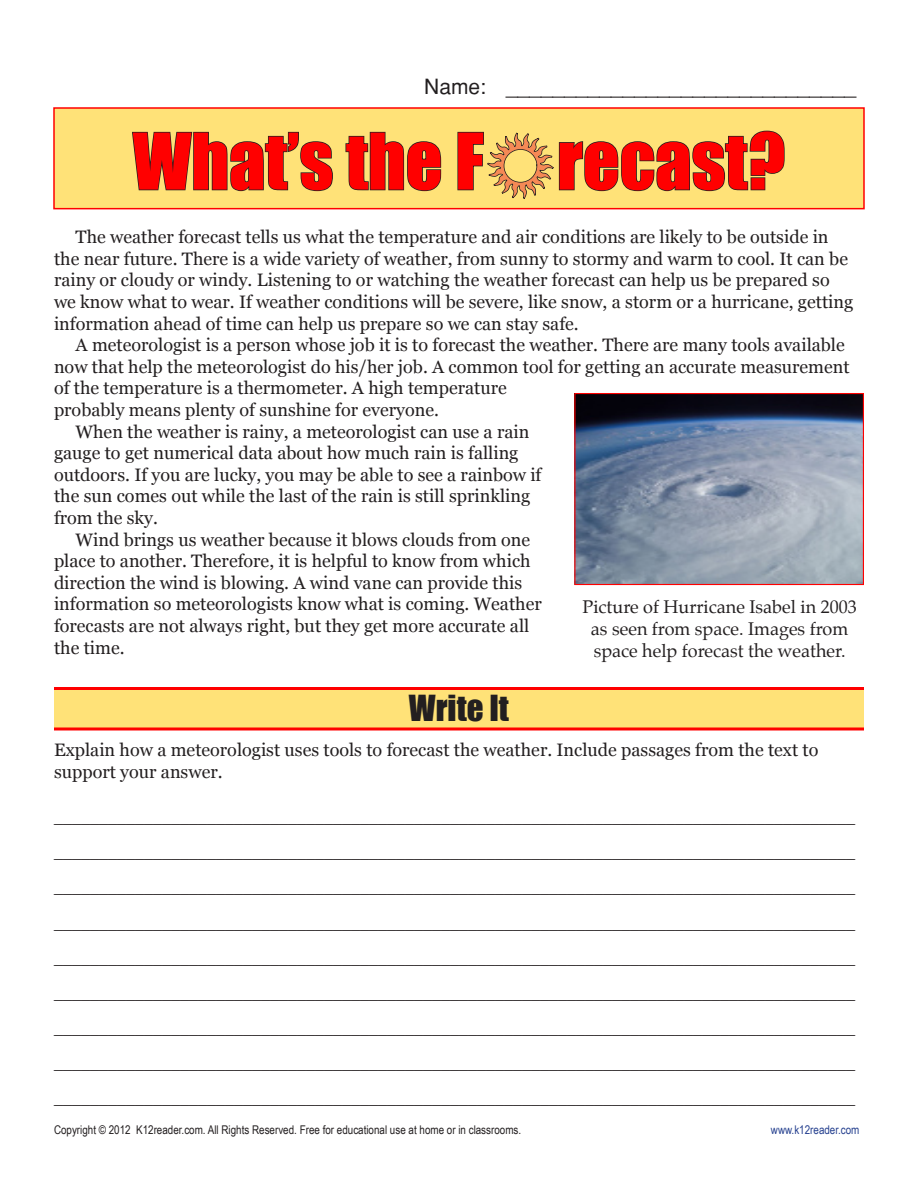
<style>
.page{position:relative;width:918px;height:1188px;background:#fff}
.page>*{position:absolute;margin:0;border:0;box-sizing:border-box;transform-origin:0 0}
.t1{font:72px "Impact";color:#f00}
.t2{font:33px "Impact";color:#231f20}
.t3{font:21px "Helvetica";color:#231f20}
.t4{font:18px/21.6px "Georgia";color:#231f20}
.t5{font:18px/35.1px "Times New Roman";color:#231f20;text-align:justify}
.t6{font:18px/21.6px "Palatino";color:#231f20;text-align:center}
.t7{font:12px "Arial Narrow";color:#231f20}
.t8{font:12px "Arial Narrow";color:#25408f}
.s1{font-family:"Weather Font";font-size:99px;color:#f58955}
</style>
<div class="page">
<div style="left:54px;top:688px;width:810px;height:41px;background:#ffe278"></div>
<img style="left:576px;top:395px;width:286px;height:188px">
<div style="left:574px;top:393px;width:290px;height:192px;border:1px solid #f00"></div>
<hr style="left:54px;top:728px;width:810px;height:2px;background:#f00">
<div style="left:54px;top:108px;width:810px;height:101px;background:#ffe278"></div>
<svg style="left:132px;top:131px;width:201px;height:61px"></svg>
<svg style="left:345px;top:131px;width:97px;height:61px"></svg>
<svg style="left:457px;top:130px;width:328px;height:68px"></svg>
<div style="left:53px;top:107px;width:812px;height:102px;border:2px solid #f00"></div>
<hr style="left:54px;top:687px;width:810px;height:3px;background:#f00">
<p class="t3" style="left:424px;top:74px;width:434px">Name: ______________________________</p>
<h1 class="t1" style="left:133px;top:117px;width:654px">What’s the F<span class="s1">B</span>recast?</h1>
<p class="t4" style="left:54px;top:226px;width:801px;text-indent:22px">The weather forecast tells us what the temperature and air conditions are likely to be outside in the near future. There is a wide variety of weather, from sunny to stormy and warm to cool. It can be rainy or cloudy or windy. Listening to or watching the weather forecast can help us be prepared so we know what to wear. If weather conditions will be severe, like snow, a storm or a hurricane, getting information ahead of time can help us prepare so we can stay safe.</p>
<p class="t4" style="left:76px;top:334px;width:771px">A meteorologist is a person whose job it is to forecast the weather. There are many tools available</p>
<p class="t4" style="left:54px;top:356px;width:797px">now that help the meteorologist do his/her job. A common tool for getting an accurate measurement</p>
<p class="t4" style="left:54px;top:377px;width:454px">of the temperature is a thermometer. A high temperature</p>
<p class="t4" style="left:54px;top:399px;width:387px">probably means plenty of sunshine for everyone.</p>
<p class="t4" style="left:76px;top:420px;width:455px">When the weather is rainy, a meteorologist can use a rain</p>
<p class="t4" style="left:54px;top:442px;width:466px">gauge to get numerical data about how much rain is falling</p>
<p class="t4" style="left:54px;top:464px;width:489px">outdoors. If you are lucky, you may be able to see a rainbow if</p>
<p class="t4" style="left:54px;top:485px;width:478px">the sun comes out while the last of the rain is still sprinkling</p>
<p class="t4" style="left:54px;top:507px;width:105px">from the sky.</p>
<p class="t4" style="left:76px;top:528px;width:456px">Wind brings us weather because it blows clouds from one</p>
<p class="t4" style="left:54px;top:550px;width:478px">place to another. Therefore, it is helpful to know from which</p>
<p class="t4" style="left:54px;top:572px;width:470px">direction the wind is blowing. A wind vane can provide this</p>
<p class="t4" style="left:54px;top:593px;width:489px">information so meteorologists know what is coming. Weather</p>
<p class="t4" style="left:54px;top:615px;width:477px">forecasts are not always right, but they get more accurate all</p>
<p class="t4" style="left:54px;top:636px;width:72px">the time.</p>
<p class="t6" style="left:583px;top:598px;width:276px">Picture of Hurricane Isabel in 2003 as seen from space. Images from space help forecast the weather.</p>
<h2 class="t2" style="left:409px;top:688px;width:102px">Write It</h2>
<p class="t4" style="left:54px;top:739px;width:766px">Explain how a meteorologist uses tools to forecast the weather. Include passages from the text to support your answer.</p>
<p class="t5" style="left:54px;top:797px;width:802px">_________________________________________________________________________________________ _________________________________________________________________________________________ _________________________________________________________________________________________ _________________________________________________________________________________________ _________________________________________________________________________________________ _________________________________________________________________________________________ _________________________________________________________________________________________ _________________________________________________________________________________________ _________________________________________________________________________________________</p>
<p class="t7" style="left:54px;top:1123px;width:469px">Copyright © 2012 K12reader.com. All Rights Reserved. Free for educational use at home or in classrooms.</p>
<p class="t8" style="left:771px;top:1123px;width:90px">www.k12reader.com</p>
</div>
